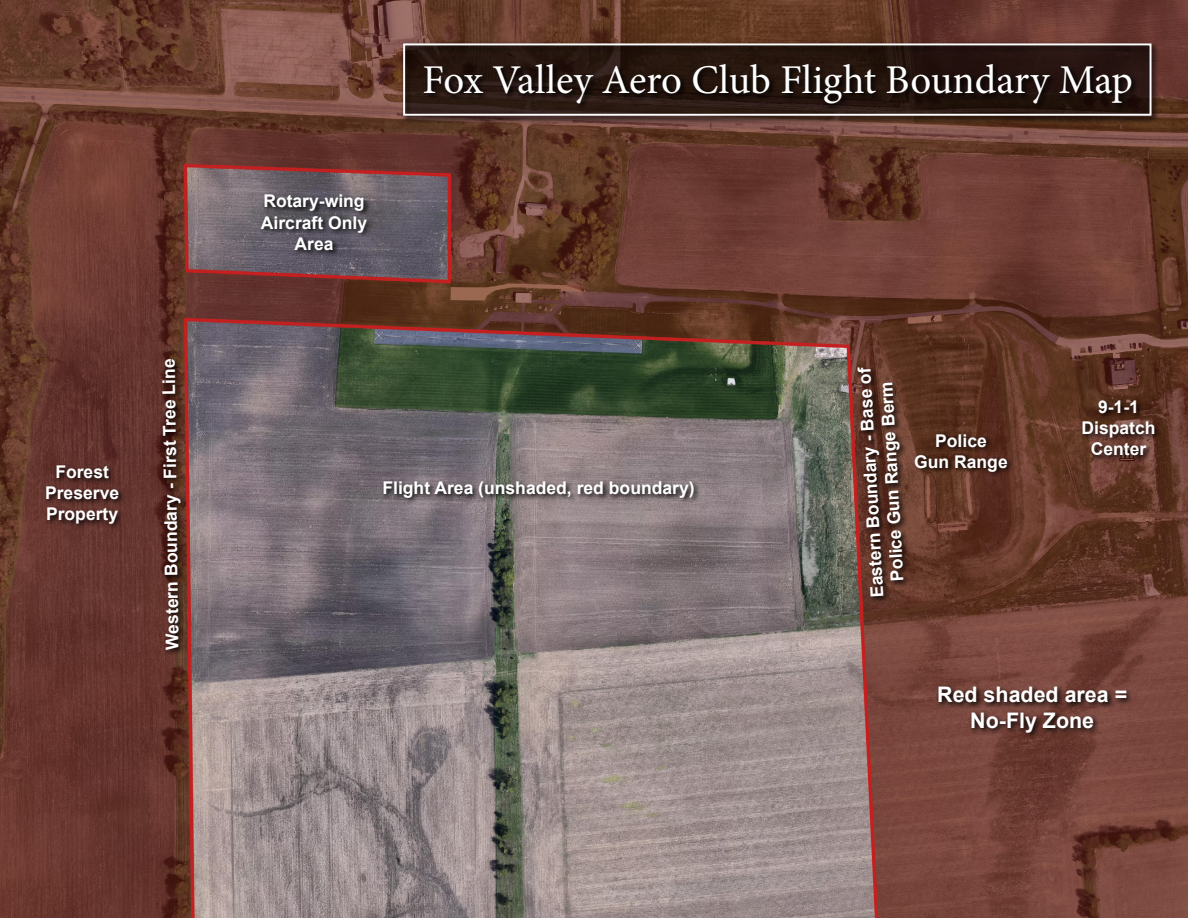
<style>
.page{position:relative;width:1188px;height:918px;background:#fff}
.page>*{position:absolute;margin:0;border:0;box-sizing:border-box;transform-origin:0 0}
.t1{font:40.95px "Minion Pro";color:#fff}
.t2{font:21.9px "Futura PT";color:#fff}
.t3{font:700 21.45px/25.8px "Arial";color:#fff;text-align:center}
.t4{font:700 17.55px/21px "Arial";color:#fff;text-align:center}
</style>
<div class="page">
<img style="left:0;top:0;width:1188px;height:918px">
<svg style="left:160px;top:357px;width:28px;height:300px;background:#4e251c"></svg>
<svg style="left:855px;top:365px;width:56px;height:239px;background:#572f24"></svg>
<svg style="left:913px;top:432px;width:102px;height:46px;background:#4b281b"></svg>
<svg style="left:44px;top:463px;width:82px;height:68px;background:#522b26"></svg>
<svg style="left:259px;top:192px;width:115px;height:65px;background:#514d56"></svg>
<svg style="left:381px;top:479px;width:320px;height:26px;background:#706669"></svg>
<svg style="left:936px;top:684px;width:198px;height:55px;background:#613831"></svg>
<svg style="left:1080px;top:398px;width:82px;height:64px;background:#532f23"></svg>
<svg style="left:401px;top:41px;width:759px;height:83px;background:#523226"></svg>
<svg style="left:406px;top:46px;width:743px;height:67px;background:#22130d"></svg>
<div style="left:403px;top:43px;width:749px;height:73px;border:2px solid #fff"></div>
<svg style="left:774px;top:70px;width:17px;height:23px"></svg>
<p class="t4" style="left:45px;top:462px;width:76px">Forest<br>Preserve<br>Property</p>
<p class="t2" style="left:382px;top:55px;width:85px;rotate:7deg">800 X 50</p>
<h1 class="t1" style="left:423px;top:52px;width:712px">Fox Valley Aero Club Flight Boundary Map</h1>
<p class="t4" style="left:261px;top:191px;width:108px">Rotary-wing<br>Aircraft Only<br>Area</p>
<p class="t4" style="left:163px;top:650px;width:293px;rotate:-91deg">Western Boundary - First Tree Line</p>
<p class="t4" style="left:867px;top:598px;width:232px;rotate:-93deg">Eastern Boundary - Base of<br>Police Gun Range Berm</p>
<p class="t4" style="left:382px;top:478px;width:314px">Flight Area (unshaded, red boundary)</p>
<p class="t4" style="left:914px;top:430px;width:95px">Police<br>Gun Range</p>
<p class="t4" style="left:1081px;top:397px;width:76px">9-1-1<br>Dispatch<br>Center</p>
<p class="t3" style="left:937px;top:682px;width:192px">Red shaded area =<br>No-Fly Zone</p>
</div>
